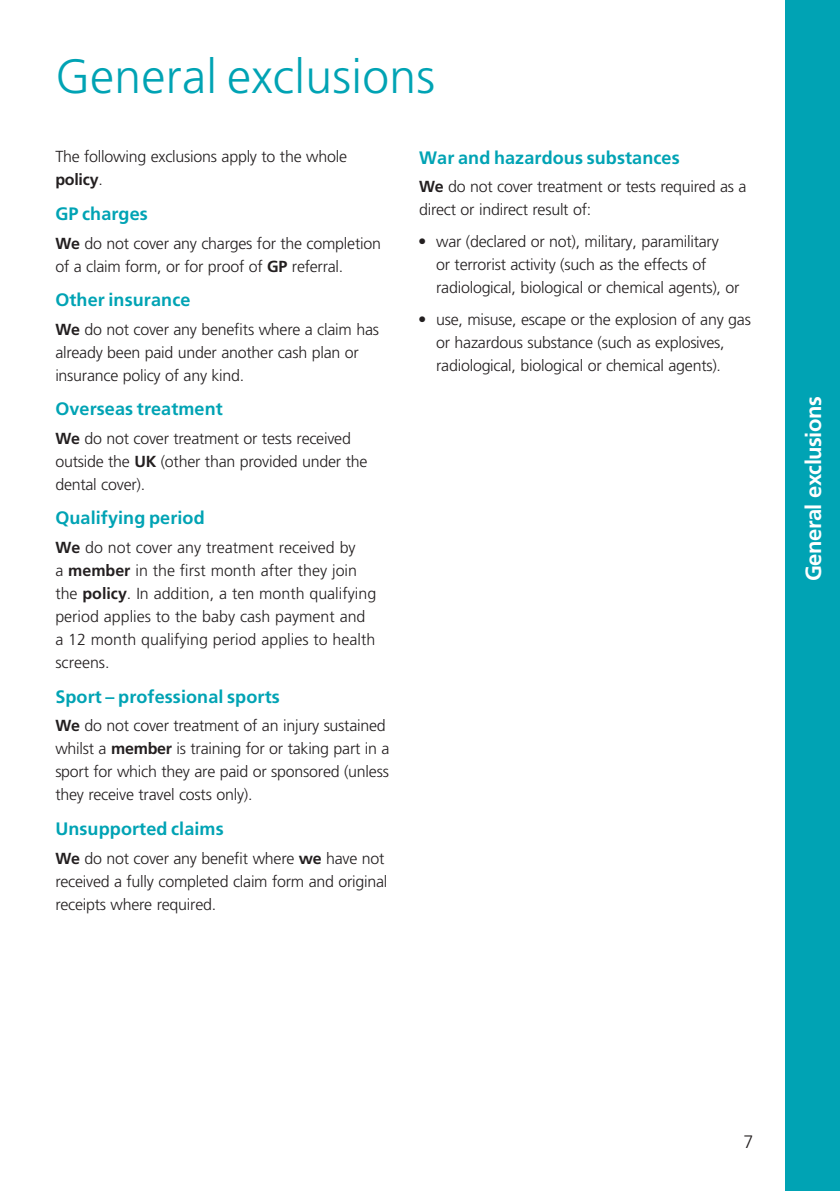
<style>
.page{position:relative;width:840px;height:1191px;background:#fff}
.page>*{position:absolute;margin:0;border:0;box-sizing:border-box;transform-origin:0 0}
.t1{font:300 48px "Frutiger LT Std";letter-spacing:.005em;color:#00a3b4}
.t2{font:700 22px "Frutiger LT Std";letter-spacing:-.025em;color:#fff}
.t3{font:700 18px "Frutiger LT Std";letter-spacing:.005em;color:#00a3b4}
.t4{font:300 18px "Frutiger LT Std";color:#231f20}
.t5{font:300 16px/23px "Frutiger LT Std";letter-spacing:-.015em;color:#231f20}
.s1{font-weight:700}
</style>
<div class="page">
<div style="left:784px;top:0;width:55px;height:1191px;background:#00a3b4"></div>
<h1 class="t1" style="left:55px;top:49px;width:381px">General exclusions</h1>
<p class="t5" style="left:55px;top:145px;width:293px">The following exclusions apply to the whole <span class="s1">policy</span>.</p>
<p class="t3" style="left:55px;top:203px;width:94px">GP charges</p>
<p class="t5" style="left:55px;top:232px;width:327px"><span class="s1">We</span> do not cover any charges for the completion of a claim form, or for proof of <span class="s1">GP</span> referral.</p>
<p class="t3" style="left:55px;top:289px;width:136px">Other insurance</p>
<p class="t5" style="left:55px;top:318px;width:325px"><span class="s1">We</span> do not cover any benefits where a claim has already been paid under another cash plan or insurance policy of any kind.</p>
<p class="t3" style="left:55px;top:398px;width:169px">Overseas treatment</p>
<p class="t5" style="left:55px;top:427px;width:313px"><span class="s1">We</span> do not cover treatment or tests received outside the <span class="s1">UK</span> (other than provided under the dental cover).</p>
<p class="t3" style="left:55px;top:507px;width:151px">Qualifying period</p>
<p class="t5" style="left:55px;top:536px;width:322px"><span class="s1">We</span> do not cover any treatment received by<br>a <span class="s1">member</span> in the first month after they join the <span class="s1">policy</span>. In addition, a ten month qualifying period applies to the baby cash payment and a 12 month qualifying period applies to health screens.</p>
<p class="t3" style="left:55px;top:686px;width:226px">Sport – professional sports</p>
<p class="t5" style="left:55px;top:714px;width:335px"><span class="s1">We</span> do not cover treatment of an injury sustained whilst a <span class="s1">member</span> is training for or taking part in a sport for which they are paid or sponsored (unless they receive travel costs only).</p>
<p class="t3" style="left:55px;top:818px;width:170px">Unsupported claims</p>
<p class="t5" style="left:55px;top:846px;width:333px"><span class="s1">We</span> do not cover any benefit where <span class="s1">we</span> have not received a fully completed claim form and original receipts where required.</p>
<p class="t3" style="left:419px;top:147px;width:262px">War and hazardous substances</p>
<p class="t5" style="left:419px;top:176px;width:329px"><span class="s1">We</span> do not cover treatment or tests required as a direct or indirect result of:</p>
<p class="t5" style="left:436px;top:230px;width:304px;text-indent:-17px">● war (declared or not), military, paramilitary<br>or terrorist activity (such as the effects of radiological, biological or chemical agents), or</p>
<p class="t5" style="left:436px;top:308px;width:316px;text-indent:-17px">● use, misuse, escape or the explosion of any gas or hazardous substance (such as explosives, radiological, biological or chemical agents).</p>
<h2 class="t2" style="left:800px;top:581px;width:186px;rotate:-90deg">General exclusions</h2>
<p class="t4" style="left:743px;top:1131px;width:12px">7</p>
</div>
